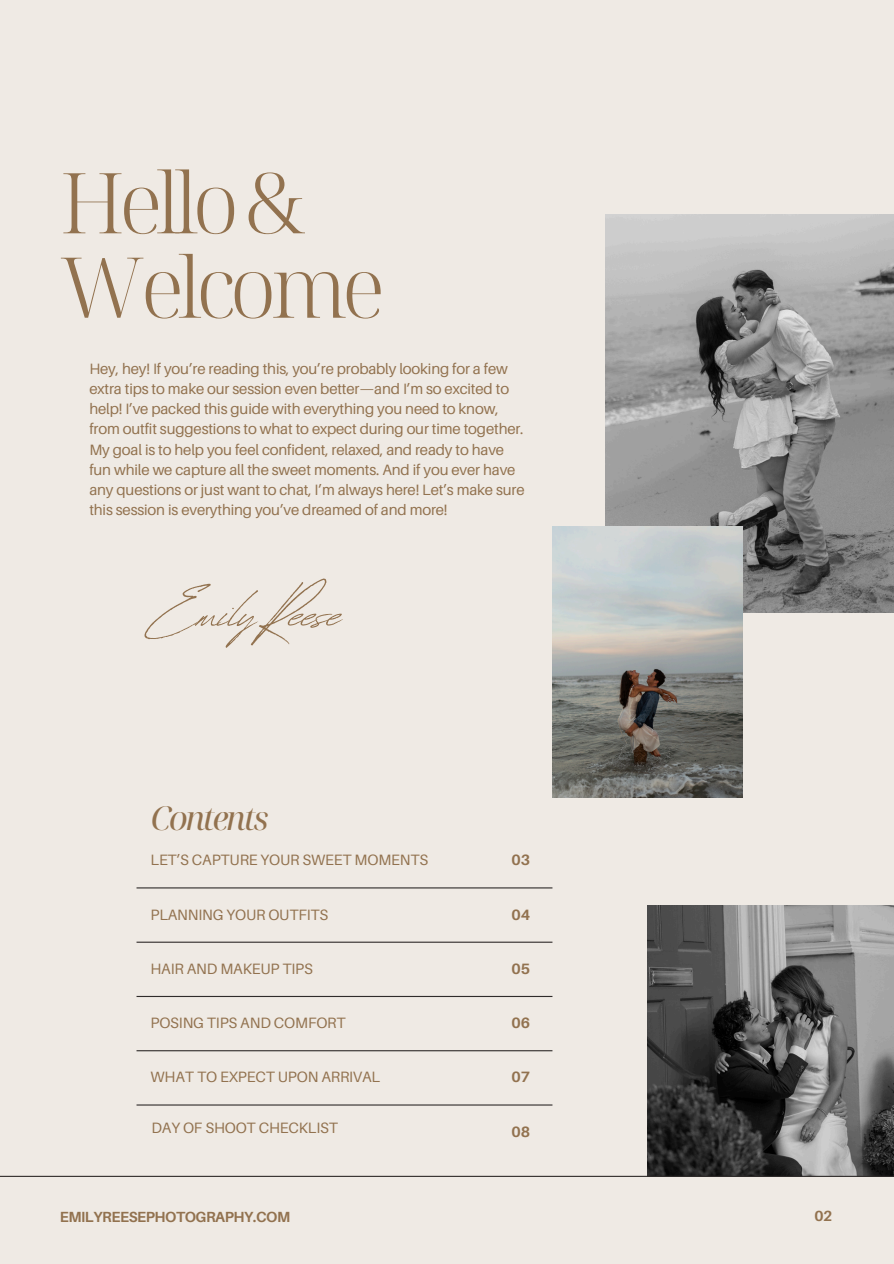
<style>
.page{position:relative;width:894px;height:1264px;background:#fff}
.page>*{position:absolute;margin:0;border:0;box-sizing:border-box;transform-origin:0 0}
.t1{font:300 84px/84.3px "Noto Serif Display";letter-spacing:-.07em;color:#92724f}
.t2{font:70.5px "Revive 80 Signature";letter-spacing:-.03em;color:#92724f}
.t3{font:italic 33px "Noto Serif Display";letter-spacing:-.07em;color:#92724f}
.t4{font:15px/20.2px "Aileron";letter-spacing:-.01em;color:#92724f}
.t5{font:700 15px "Aileron";letter-spacing:-.01em;color:#92724f}
.t6{font:700 14.7px "Aileron";letter-spacing:-.03em;color:#92724f}
</style>
<div class="page">
<div style="left:0;top:0;width:893px;height:1263px;background:#efeae4"></div>
<img style="left:647px;top:905px;width:246px;height:270px">
<hr style="left:0;top:1175px;width:893px;height:1px;background:#302c2b">
<img style="left:605px;top:215px;width:288px;height:397px">
<hr style="left:136px;top:887px;width:416px;height:1px;background:#302c2b">
<img style="left:552px;top:527px;width:190px;height:270px">
<hr style="left:136px;top:941px;width:416px;height:1px;background:#302c2b">
<hr style="left:136px;top:995px;width:416px;height:2px;background:#302c2b">
<hr style="left:136px;top:1050px;width:416px;height:1px;background:#302c2b">
<hr style="left:136px;top:1104px;width:416px;height:1px;background:#302c2b">
<p class="t1" style="left:60px;top:158px;width:327px">Hello&amp;<br>Welcome</p>
<p class="t4" style="left:89px;top:358px;width:436px">Hey, hey! If you’re reading this, you’re probably looking for a few extra tips to make our session even better—and I’m so excited to help! I’ve packed this guide with everything you need to know, from outfit suggestions to what to expect during our time together.<br>My goal is to help you feel confident, relaxed, and ready to have fun while we capture all the sweet moments. And if you ever have any questions or just want to chat, I’m always here! Let’s make sure this session is everything you’ve dreamed of and more!</p>
<p class="t2" style="left:151px;top:560px;width:192px">EmilyReese</p>
<h5 class="t3" style="left:150px;top:794px;width:120px">Contents</h5>
<p class="t4" style="left:150px;top:849px;width:279px">LET’S CAPTURE YOUR SWEET MOMENTS</p>
<p class="t5" style="left:511px;top:850px;width:20px">03</p>
<h5 class="t4" style="left:150px;top:904px;width:179px">PLANNING YOUR OUTFITS</h5>
<p class="t5" style="left:511px;top:905px;width:20px">04</p>
<p class="t4" style="left:150px;top:958px;width:164px">HAIR AND MAKEUP TIPS</p>
<h5 class="t5" style="left:511px;top:959px;width:20px">05</h5>
<p class="t4" style="left:150px;top:1012px;width:196px">POSING TIPS AND COMFORT</p>
<p class="t5" style="left:511px;top:1013px;width:20px">06</p>
<h5 class="t4" style="left:150px;top:1066px;width:231px">WHAT TO EXPECT UPON ARRIVAL</h5>
<p class="t5" style="left:511px;top:1067px;width:20px">07</p>
<p class="t4" style="left:151px;top:1117px;width:188px">DAY OF SHOOT CHECKLIST</p>
<h5 class="t5" style="left:511px;top:1122px;width:20px">08</h5>
<h2 class="t6" style="left:60px;top:1207px;width:232px">EMILYREESEPHOTOGRAPHY.COM</h2>
<h3 class="t6" style="left:814px;top:1206px;width:19px">02</h3>
</div>
